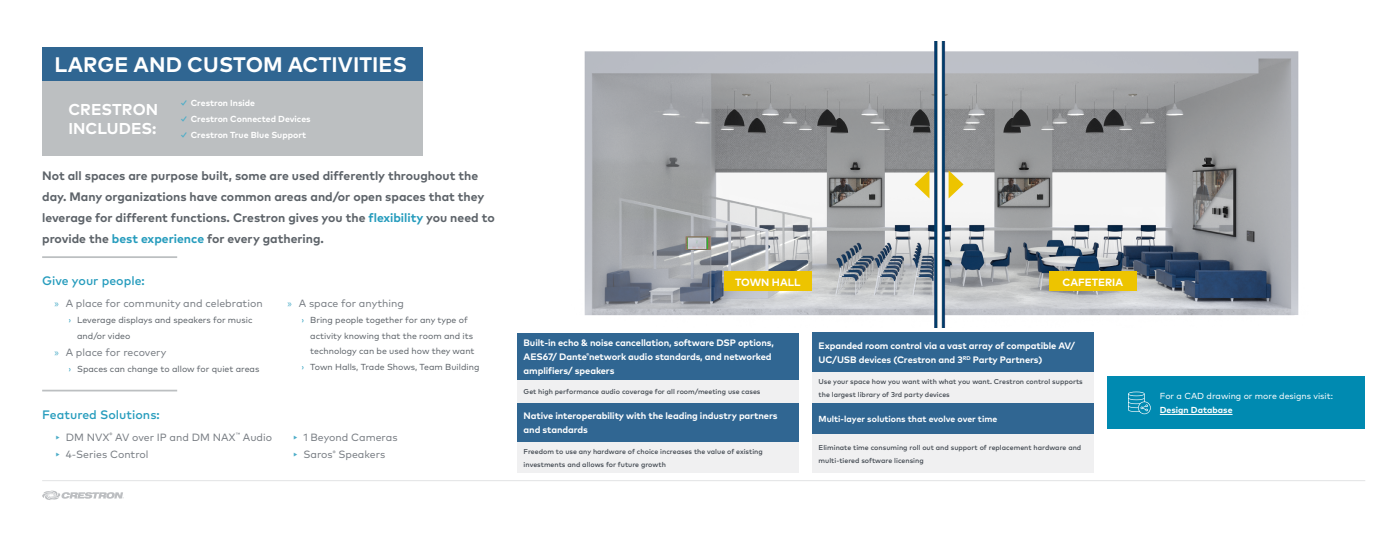
<style>
.page{position:relative;width:1400px;height:536px;background:#fff}
.page>*{position:absolute;margin:0;border:0;box-sizing:border-box;transform-origin:0 0}
.t1{font:700 21px "Mark Pro";letter-spacing:.005em;color:#fff}
.t2{font:700 15.75px/18.9px "Mark Pro";letter-spacing:.005em;color:#fff}
.t3{font:700 12.25px/21px "Mark Pro";color:#5d6369}
.t4{font:500 12.25px "Mark Pro";color:#269cbd}
.t5{font:10.5px/17.5px "Mark Pro";color:#797e84}
.t6{font:700 10.5px "Mark Pro";color:#fff}
.t7{font:700 9.36px/14px "Mark Pro";letter-spacing:-.01em;color:#fff}
.t8{font:8.75px/15.8px "Mark Pro";color:#5d6369}
.t9{font:700 8.75px "Mark Pro";color:#fff}
.t10{font:8.75px "Mark Pro";color:#fff}
.t11{font:500 7px/12.5px "Mark Pro";color:#40474f}
.s1{color:#4dadc8}
.s2{color:#269cbd}
.s3{font-family:"Myriad Pro";color:#4dadc8}
</style>
<div class="page">
<hr style="left:42px;top:480px;width:1323px;height:1px;background:#e2e3e4">
<svg style="left:42px;top:490px;width:82px;height:10px"></svg>
<hr style="left:42px;top:256px;width:135px;height:2px;background:#bcbfc1">
<hr style="left:42px;top:389px;width:135px;height:2px;background:#bcbfc1">
<div style="left:42px;top:80px;width:380px;height:76px;background:#bcbfc1"></div>
<div style="left:42px;top:47px;width:380px;height:33px;background:#306692"></div>
<img style="left:584px;top:42px;width:715px;height:285px">
<div style="left:517px;top:332px;width:282px;height:48px;background:#306692"></div>
<div style="left:517px;top:380px;width:282px;height:22px;background:#f0f0f1"></div>
<div style="left:517px;top:402px;width:282px;height:40px;background:#306692"></div>
<div style="left:517px;top:442px;width:282px;height:30px;background:#f0f0f1"></div>
<div style="left:812px;top:332px;width:282px;height:40px;background:#306692"></div>
<div style="left:812px;top:372px;width:282px;height:30px;background:#f0f0f1"></div>
<div style="left:812px;top:402px;width:282px;height:32px;background:#306692"></div>
<div style="left:812px;top:434px;width:282px;height:38px;background:#f0f0f1"></div>
<svg style="left:915px;top:170px;width:14px;height:28px"></svg>
<svg style="left:949px;top:170px;width:15px;height:28px"></svg>
<div style="left:724px;top:271px;width:87px;height:20px;background:#edc400"></div>
<div style="left:1049px;top:271px;width:88px;height:20px;background:#edc400"></div>
<div style="left:1107px;top:376px;width:258px;height:53px;background:#008ab1"></div>
<hr style="left:1160px;top:414px;width:73px;height:1px;background:#fff">
<svg style="left:1128px;top:391px;width:23px;height:23px"></svg>
<h1 class="t1" style="left:55px;top:49px;width:354px">LARGE AND CUSTOM ACTIVITIES</h1>
<h2 class="t2" style="left:68px;top:99px;width:91px">CRESTRON<br>INCLUDES:</h2>
<p class="t9" style="left:179px;top:96px;width:77px"><span class="s1">✓</span> Crestron Inside</p>
<p class="t9" style="left:179px;top:112px;width:133px"><span class="s1">✓</span> Crestron Connected Devices</p>
<p class="t9" style="left:179px;top:128px;width:128px"><span class="s1">✓</span> Crestron True Blue Support</p>
<p class="t3" style="left:42px;top:163px;width:454px">Not all spaces are purpose built, some are used differently throughout the day. Many organizations have common areas and/or open spaces that they leverage for different functions. Crestron gives you the <span class="s2">flexibility</span> you need to provide the <span class="s2">best experience</span> for every gathering.</p>
<h3 class="t4" style="left:42px;top:271px;width:104px">Give your people:</h3>
<h3 class="t5" style="left:54px;top:294px;width:210px"><span class="s3">»</span> A place for community and celebration</h3>
<p class="t8" style="left:77px;top:311px;width:177px;text-indent:-9px"><span class="s2">›</span> Leverage displays and speakers for music and/or video</p>
<h3 class="t5" style="left:54px;top:343px;width:114px"><span class="s3">»</span> A place for recovery</h3>
<p class="t8" style="left:68px;top:360px;width:193px"><span class="s2">›</span> Spaces can change to allow for quiet areas</p>
<h3 class="t5" style="left:288px;top:294px;width:118px"><span class="s3">»</span> A space for anything</h3>
<p class="t8" style="left:302px;top:311px;width:168px"><span class="s2">›</span> Bring people together for any type of</p>
<p class="t8" style="left:310px;top:327px;width:164px">activity knowing that the room and its</p>
<p class="t8" style="left:310px;top:342px;width:166px">technology can be used how they want</p>
<p class="t8" style="left:302px;top:358px;width:179px"><span class="s2">›</span> Town Halls, Trade Shows, Team Building</p>
<h3 class="t4" style="left:42px;top:405px;width:119px">Featured Solutions:</h3>
<h3 class="t5" style="left:54px;top:427px;width:219px"><span class="s1">▸</span> DM NVX<sup>®</sup> AV over IP and DM NAX<sup>™</sup> Audio <span class="s1">▸</span> 4-Series Control</h3>
<h3 class="t5" style="left:292px;top:427px;width:107px"><span class="s1">▸</span> 1 Beyond Cameras <span class="s1">▸</span> Saros<sup>®</sup> Speakers</h3>
<h3 class="t6" style="left:735px;top:274px;width:67px">TOWN HALL</h3>
<h3 class="t6" style="left:1063px;top:274px;width:62px">CAFETERIA</h3>
<h3 class="t7" style="left:524px;top:335px;width:252px">Built-in echo &amp; noise cancellation, software DSP options,<br>AES67/ Dante<sup>®</sup>network audio standards, and networked amplifiers/ speakers</h3>
<p class="t11" style="left:524px;top:385px;width:238px">Get high performance audio coverage for all room/meeting use cases</p>
<h3 class="t7" style="left:524px;top:408px;width:255px">Native interoperability with the leading industry partners and standards</h3>
<p class="t11" style="left:524px;top:444px;width:241px">Freedom to use any hardware of choice increases the value of existing investments and allows for future growth</p>
<h3 class="t7" style="left:819px;top:338px;width:258px">Expanded room control via a vast array of compatible AV/<br>UC/USB devices (Crestron and 3<sup>RD</sup> Party Partners)</h3>
<p class="t11" style="left:819px;top:374px;width:266px">Use your space how you want with what you want. Crestron control supports the largest library of 3rd party devices</p>
<p class="t9" style="left:819px;top:412px;width:180px">Multi-layer solutions that evolve over time</p>
<p class="t11" style="left:819px;top:440px;width:264px">Eliminate time consuming roll out and support of replacement hardware and multi-tiered software licensing</p>
<p class="t10" style="left:1160px;top:389px;width:175px">For a CAD drawing or more designs visit:</p>
<p class="t9" style="left:1160px;top:403px;width:74px">Design Database</p>
</div>
